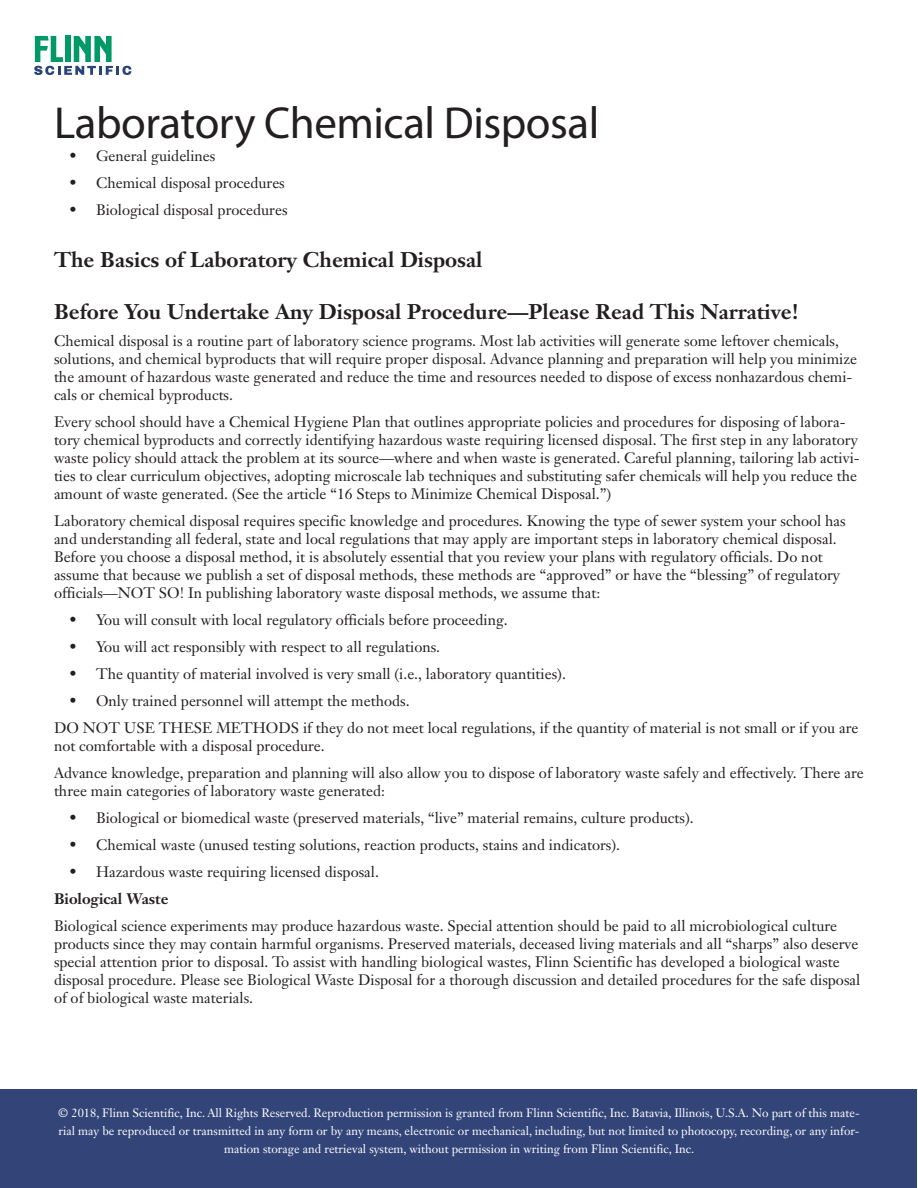
<style>
.page{position:relative;width:918px;height:1188px;background:#fff}
.page>*{position:absolute;margin:0;border:0;box-sizing:border-box;transform-origin:0 0}
.Headline{font:45px "Myriad Pro";letter-spacing:-.01em;color:#231f20}
.Sidehead{font:700 21px "Janson Text";color:#231f20}
.Body{font:15px/18px "Janson Text";color:#231f20}
.Body-2{font:700 15px "Janson Text";color:#231f20}
.t1{font:12px/18px "Janson Text LT Std";color:#fff;text-align:center}
</style>
<div class="page">
<div style="left:1px;top:1089px;width:916px;height:99px;background:#324478"></div>
<svg style="left:34px;top:36px;width:97px;height:39px"></svg>
<p class="Headline" style="left:54px;top:95px;width:547px">Laboratory Chemical Disposal</p>
<p class="Body" style="left:69px;top:146px;width:148px">• General guidelines</p>
<p class="Body" style="left:69px;top:173px;width:217px">• Chemical disposal procedures</p>
<p class="Body" style="left:69px;top:200px;width:220px">• Biological disposal procedures</p>
<p class="Sidehead" style="left:54px;top:246px;width:430px">The Basics of Laboratory Chemical Disposal</p>
<p class="Sidehead" style="left:54px;top:298px;width:746px">Before You Undertake Any Disposal Procedure—Please Read This Narrative!</p>
<p class="Body" style="left:54px;top:332px;width:804px">Chemical disposal is a routine part of laboratory science programs. Most lab activities will generate some leftover chemicals, solutions, and chemical byproducts that will require proper disposal. Advance planning and preparation will help you minimize the amount of hazardous waste generated and reduce the time and resources needed to dispose of excess nonhazardous chemi&shy;cals or chemical byproducts.</p>
<p class="Body" style="left:54px;top:413px;width:807px">Every school should have a Chemical Hygiene Plan that outlines appropriate policies and procedures for disposing of labora&shy;tory chemical byproducts and correctly identifying hazardous waste requiring licensed disposal. The first step in any laboratory waste policy should attack the problem at its source—where and when waste is generated. Careful planning, tailoring lab activi&shy;ties to clear curriculum objectives, adopting microscale lab techniques and substituting safer chemicals will help you reduce the amount of waste generated. (See the article “16 Steps to Minimize Chemical Disposal.”)</p>
<p class="Body" style="left:54px;top:512px;width:793px">Laboratory chemical disposal requires specific knowledge and procedures. Knowing the type of sewer system your school has and understanding all federal, state and local regulations that may apply are important steps in laboratory chemical disposal.<br>Before you choose a disposal method, it is absolutely essential that you review your plans with regulatory officials. Do not assume that because we publish a set of disposal methods, these methods are “approved” or have the “blessing” of regulatory officials—NOT SO! In publishing laboratory waste disposal methods, we assume that:</p>
<p class="Body" style="left:69px;top:611px;width:440px">• You will consult with local regulatory officials before proceeding.</p>
<p class="Body" style="left:69px;top:638px;width:373px">• You will act responsibly with respect to all regulations.</p>
<p class="Body" style="left:69px;top:665px;width:498px">• The quantity of material involved is very small (i.e., laboratory quantities).</p>
<p class="Body" style="left:69px;top:692px;width:342px">• Only trained personnel will attempt the methods.</p>
<p class="Body" style="left:54px;top:719px;width:806px">DO NOT USE THESE METHODS if they do not meet local regulations, if the quantity of material is not small or if you are not comfortable with a disposal procedure.</p>
<p class="Body" style="left:54px;top:764px;width:811px">Advance knowledge, preparation and planning will also allow you to dispose of laboratory waste safely and effectively. There are three main categories of laboratory waste generated:</p>
<p class="Body" style="left:69px;top:809px;width:626px">• Biological or biomedical waste (preserved materials, “live” material remains, culture products).</p>
<p class="Body" style="left:69px;top:836px;width:553px">• Chemical waste (unused testing solutions, reaction products, stains and indicators).</p>
<p class="Body" style="left:69px;top:863px;width:312px">• Hazardous waste requiring licensed disposal.</p>
<p class="Body-2" style="left:54px;top:889px;width:116px">Biological Waste</p>
<p class="Body" style="left:54px;top:917px;width:808px">Biological science experiments may produce hazardous waste. Special attention should be paid to all microbiological culture products since they may contain harmful organisms. Preserved materials, deceased living materials and all “sharps” also deserve special attention prior to disposal. To assist with handling biological wastes, Flinn Scientific has developed a biological waste disposal procedure. Please see Biological Waste Disposal for a thorough discussion and detailed procedures for the safe disposal of of biological waste materials.</p>
<p class="t1" style="left:58px;top:1104px;width:803px">© 2018, Flinn Scientific, Inc. All Rights Reserved. Reproduction permission is granted from Flinn Scientific, Inc. Batavia, Illinois, U.S.A. No part of this mate&shy;rial may be reproduced or transmitted in any form or by any means, electronic or mechanical, including, but not limited to photocopy, recording, or any infor&shy;mation storage and retrieval system, without permission in writing from Flinn Scientific, Inc.</p>
</div>
